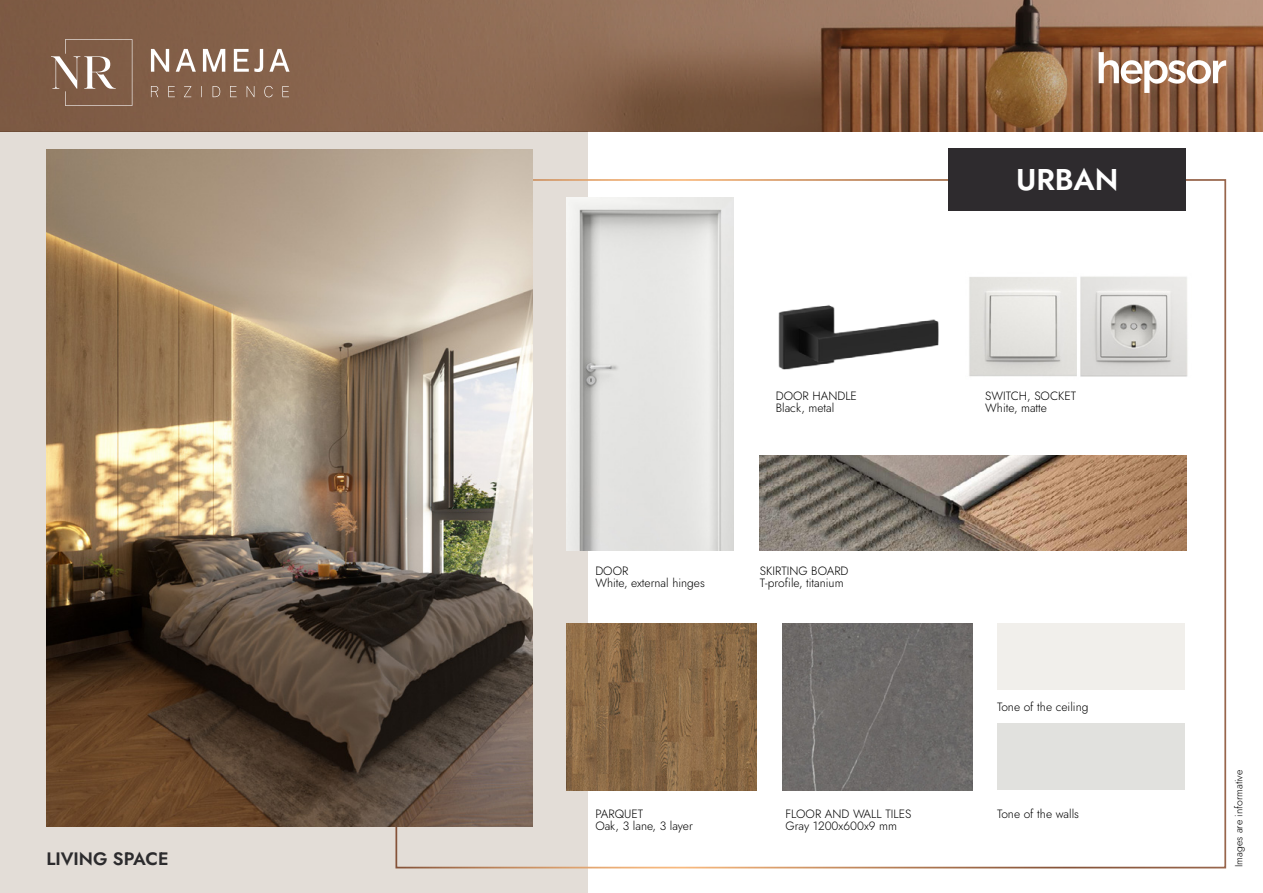
<style>
.page{position:relative;width:1263px;height:893px;background:#fff}
.page>*{position:absolute;margin:0;border:0;box-sizing:border-box;transform-origin:0 0}
.t1{font:600 30px "Jost";color:#fff}
.t2{font:600 18px "Jost";color:#2c2b2d}
.t3{font:12px/12px "Jost";color:#000}
.t4{font:10.5px "Jost";color:#000}
</style>
<div class="page">
<div style="left:0;top:132px;width:587px;height:761px;background:#e3ddd7"></div>
<svg style="left:0;top:0;width:1263px;height:132px"></svg>
<svg style="left:51px;top:39px;width:239px;height:67px"></svg>
<svg style="left:1099px;top:52px;width:127px;height:41px"></svg>
<img style="left:760px;top:455px;width:426px;height:96px">
<img style="left:778px;top:305px;width:161px;height:65px">
<div style="left:948px;top:148px;width:238px;height:62px;background:#2e2b2e"></div>
<img style="left:783px;top:623px;width:190px;height:167px">
<img style="left:567px;top:623px;width:190px;height:167px">
<img style="left:567px;top:197px;width:167px;height:354px">
<img style="left:47px;top:149px;width:486px;height:678px">
<div style="left:997px;top:724px;width:187px;height:66px;background:#e1e1de"></div>
<div style="left:997px;top:623px;width:187px;height:67px;background:#f1efeb"></div>
<img style="left:969px;top:276px;width:219px;height:101px">
<h2 class="t2" style="left:46px;top:847px;width:124px">LIVING SPACE</h2>
<h1 class="t1" style="left:1016px;top:159px;width:104px">URBAN</h1>
<p class="t3" style="left:776px;top:390px;width:83px">DOOR HANDLE<br>Black, metal</p>
<p class="t3" style="left:985px;top:390px;width:93px">SWITCH, SOCKET<br>White, matte</p>
<p class="t3" style="left:595px;top:565px;width:111px">DOOR<br>White, external hinges</p>
<p class="t3" style="left:760px;top:565px;width:90px">SKIRTING BOARD<br>T-profile, titanium</p>
<p class="t3" style="left:595px;top:808px;width:99px">PARQUET<br>Oak, 3 lane, 3 layer</p>
<p class="t3" style="left:785px;top:808px;width:128px">FLOOR AND WALL TILES<br>Gray 1200x600x9 mm</p>
<p class="t3" style="left:997px;top:701px;width:93px">Tone of the ceiling</p>
<p class="t3" style="left:997px;top:808px;width:83px">Tone of the walls</p>
<p class="t4" style="left:1231px;top:867px;width:99px;rotate:-90deg">Images are informative</p>
</div>
